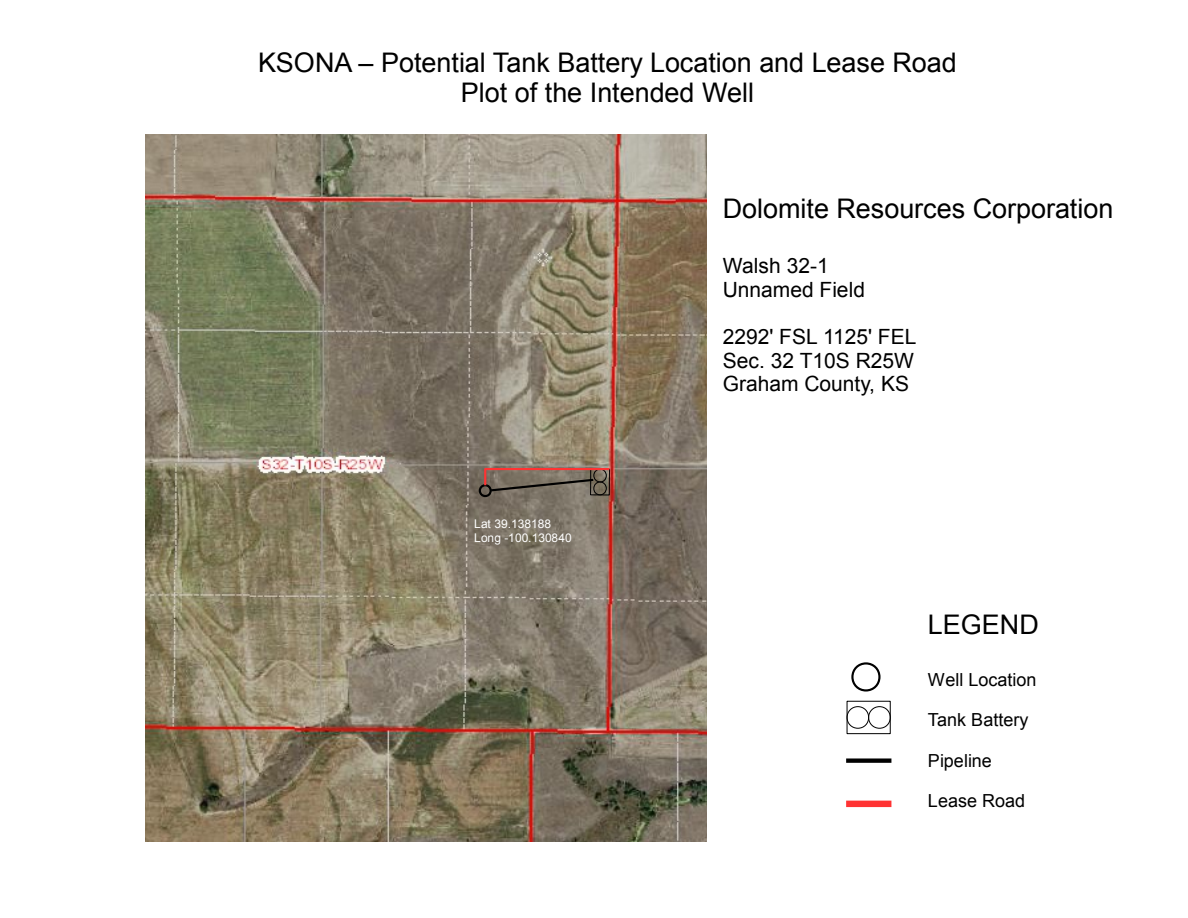
<style>
.page{position:relative;width:1188px;height:918px;background:#fff}
.page>*{position:absolute;margin:0;border:0;box-sizing:border-box;transform-origin:0 0}
.t1{font:27px/30.3px "Arial";color:#000;text-align:center}
.t2{font:21px/23.5px "Arial";color:#000}
.t3{font:18px "Arial";color:#000}
.t4{font:12px/13.5px "Arial";letter-spacing:-.005em;color:#fff}
</style>
<div class="page">
<img style="left:145px;top:135px;width:561px;height:707px">
<div style="left:851px;top:662px;width:30px;height:30px;border:2px solid #000;border-radius:50%"></div>
<svg style="left:846px;top:700px;width:45px;height:34px"></svg>
<div style="left:846px;top:758px;width:45px;height:5px;background:#000"></div>
<div style="left:846px;top:801px;width:45px;height:6px;background:#f33"></div>
<div style="left:479px;top:484px;width:13px;height:13px;border:2px solid #000;border-radius:50%"></div>
<svg style="left:483px;top:467px;width:129px;height:29px;background:#7c6358"></svg>
<p class="t1" style="left:258px;top:48px;width:700px">KSONA – Potential Tank Battery Location and Lease Road<br>Plot of the Intended Well</p>
<p class="t4" style="left:474px;top:518px;width:99px">Lat 39.138188<br>Long -100.130840</p>
<p class="t1" style="left:723px;top:193px;width:392px">Dolomite Resources Corporation</p>
<p class="t2" style="left:723px;top:254px;width:144px">Walsh 32-1<br>Unnamed Field</p>
<p class="t2" style="left:723px;top:325px;width:195px;text-align:justify">2292' FSL 1125' FEL Sec. 32 T10S R25W Graham County, KS</p>
<p class="t1" style="left:928px;top:609px;width:112px">LEGEND</p>
<p class="t3" style="left:928px;top:670px;width:110px">Well Location</p>
<p class="t3" style="left:928px;top:710px;width:102px">Tank Battery</p>
<p class="t3" style="left:928px;top:751px;width:66px">Pipeline</p>
<p class="t3" style="left:928px;top:791px;width:99px">Lease Road</p>
</div>
